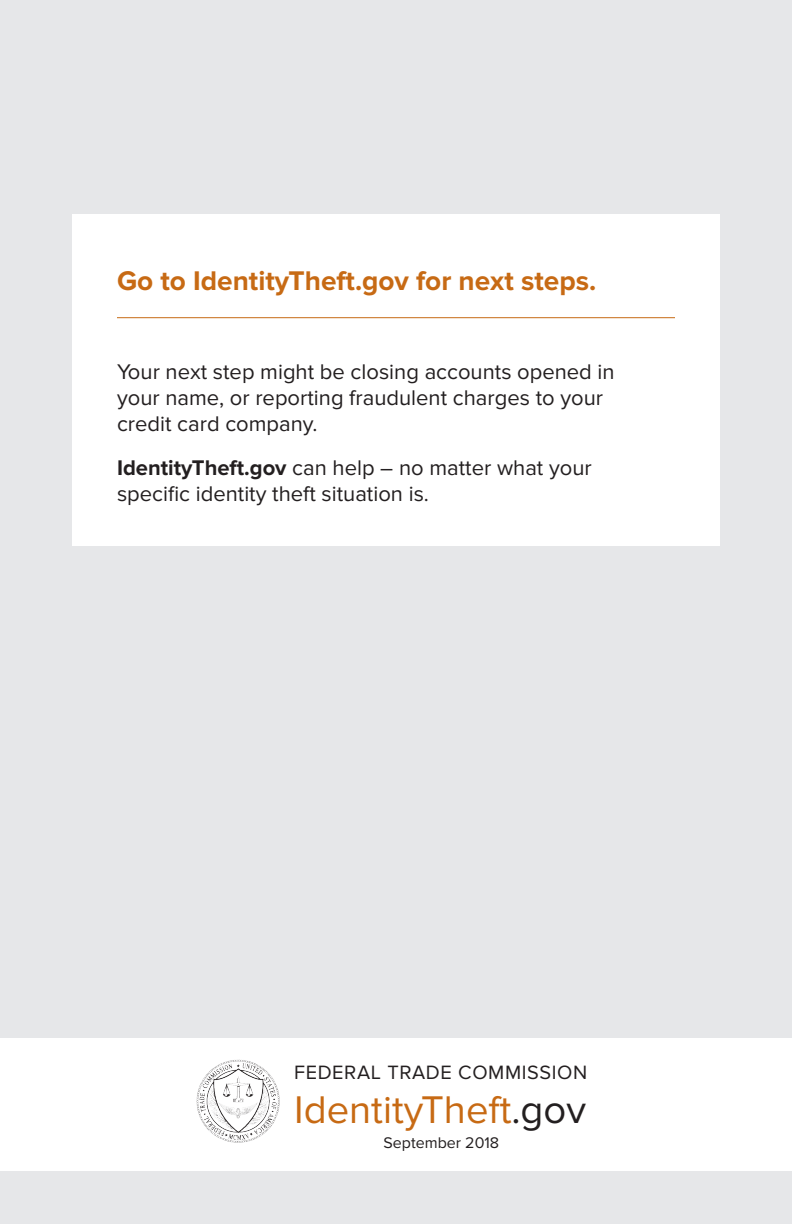
<style>
.page{position:relative;width:792px;height:1224px;background:#fff}
.page>*{position:absolute;margin:0;border:0;box-sizing:border-box;transform-origin:0 0}
.t1{font:40px "Proxima Nova";color:#c76a14}
.TOC-h1{font:700 28px "Proxima Nova";color:#c76a14}
.body__13pt{font:22px/26px "Proxima Nova";color:#231f20}
.body__13pt-2{font:20px "Proxima Nova";letter-spacing:.03em;color:#231f20}
.body__13pt-3{font:16px "Proxima Nova";color:#231f20}
.s1{font-weight:700}
.s2{color:#231f20}
</style>
<div class="page">
<div style="left:0;top:0;width:792px;height:1037px;background:#e6e7e9"></div>
<div style="left:0;top:1172px;width:792px;height:52px;background:#e6e7e9"></div>
<div style="left:72px;top:214px;width:648px;height:332px;background:#fff"></div>
<hr style="left:117px;top:317px;width:558px;height:1px;background:#c76a14">
<img style="left:196px;top:1059px;width:84px;height:84px">
<p class="TOC-h1" style="left:117px;top:265px;width:481px">Go to IdentityTheft.gov for next steps.</p>
<p class="body__13pt" style="left:117px;top:359px;width:499px">Your next step might be closing accounts opened in your name, or reporting fraudulent charges to your credit card company.</p>
<p class="body__13pt" style="left:117px;top:455px;width:476px"><span class="s1">IdentityTheft.gov</span> can help – no matter what your specific identity theft situation is.</p>
<p class="body__13pt-2" style="left:294px;top:1060px;width:295px">FEDERAL TRADE COMMISSION</p>
<p class="t1" style="left:294px;top:1086px;width:293px">IdentityTheft<span class="s2">.gov</span></p>
<p class="body__13pt-3" style="left:384px;top:1134px;width:117px">September 2018</p>
</div>
